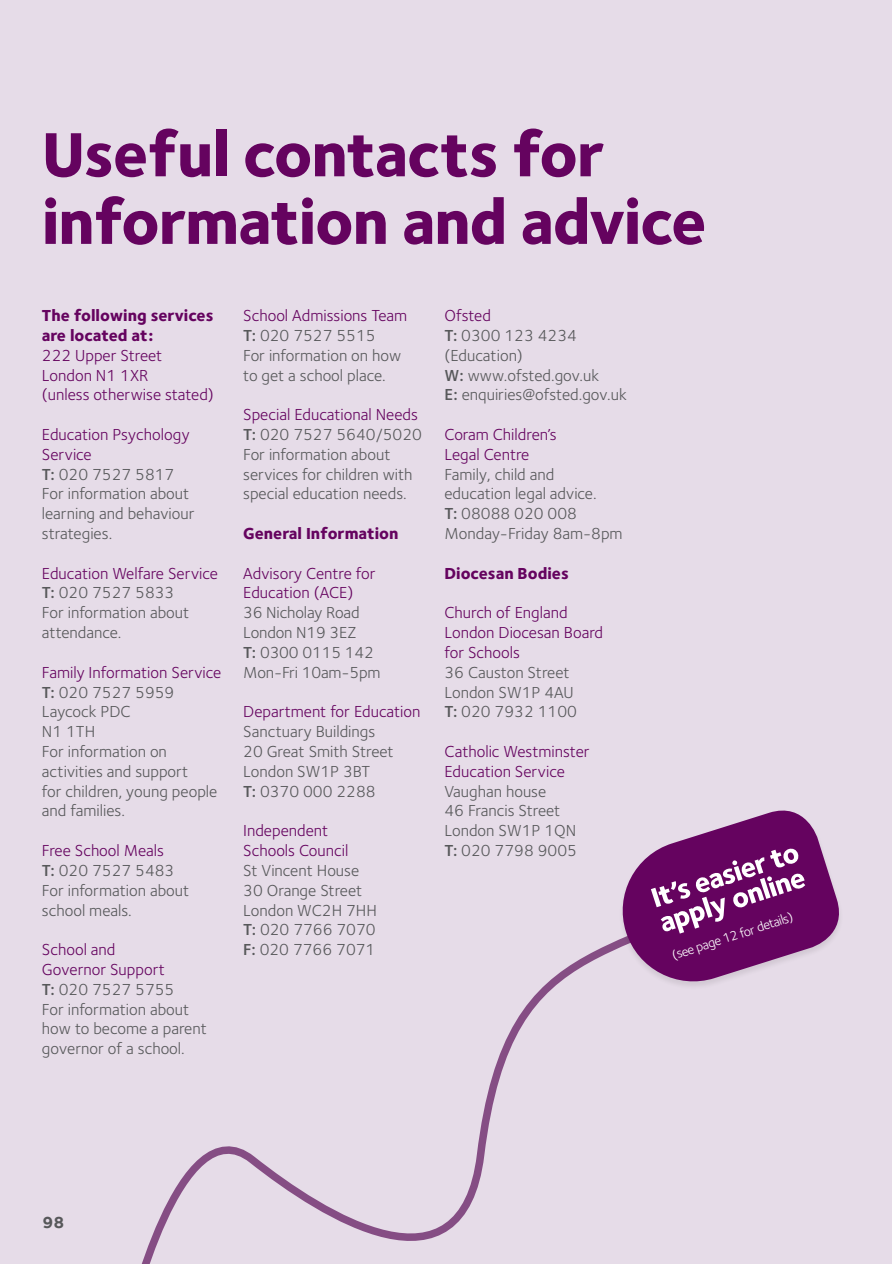
<style>
.page{position:relative;width:892px;height:1264px;background:#fff}
.page>*{position:absolute;margin:0;border:0;box-sizing:border-box;transform-origin:0 0}
.t1{font:800 64.5px/67.5px "Foundry Sterling";letter-spacing:-.02em;color:#65035f}
._4_Body_copy{font:16.5px/19.8px "Foundry Sterling";color:#57585a}
._4_Body_copy-2{font:16.5px/19.8px "Foundry Sterling";color:#65035f}
._5_Subhead_11pt__Ext{font:800 16.5px/19.8px "Foundry Sterling";color:#65035f}
.t2{font:800 16.5px "Foundry Sterling";color:#57585a}
._4_Body_copy-3{font:13.5px "Foundry Sterling";color:#fff}
.s1{font-weight:600}
</style>
<div class="page">
<div style="left:0;top:0;width:891px;height:1263px;background:#e6dce8"></div>
<svg style="left:142px;top:942px;width:472px;height:321px"></svg>
<svg style="left:614px;top:810px;width:226px;height:176px"></svg>
<p class="t1" style="left:42px;top:119px;width:666px">Useful contacts for information and advice</p>
<p class="_5_Subhead_11pt__Ext" style="left:42px;top:305px;width:173px">The following services are located at:</p>
<p class="_4_Body_copy-2" style="left:42px;top:345px;width:122px">222 Upper Street</p>
<p class="_4_Body_copy-2" style="left:42px;top:364px;width:108px">London N1 1XR</p>
<p class="_4_Body_copy-2" style="left:42px;top:384px;width:173px">(unless otherwise stated)</p>
<p class="_4_Body_copy-2" style="left:42px;top:424px;width:149px">Education Psychology<br>Service</p>
<p class="_4_Body_copy" style="left:42px;top:463px;width:134px"><span class="s1">T:</span> 020 7527 5817</p>
<p class="_4_Body_copy" style="left:42px;top:483px;width:154px">For information about learning and behaviour strategies.</p>
<p class="_4_Body_copy-2" style="left:42px;top:562px;width:177px">Education Welfare Service</p>
<p class="_4_Body_copy" style="left:42px;top:582px;width:134px"><span class="s1">T:</span> 020 7527 5833</p>
<p class="_4_Body_copy" style="left:42px;top:602px;width:149px">For information about attendance.</p>
<p class="_4_Body_copy-2" style="left:42px;top:661px;width:181px">Family Information Service</p>
<p class="_4_Body_copy" style="left:42px;top:681px;width:134px"><span class="s1">T:</span> 020 7527 5959</p>
<p class="_4_Body_copy" style="left:42px;top:701px;width:90px">Laycock PDC</p>
<p class="_4_Body_copy" style="left:42px;top:721px;width:177px">N1 1TH<br>For information on activities and support<br>for children, young people and families.</p>
<p class="_4_Body_copy-2" style="left:42px;top:840px;width:124px">Free School Meals</p>
<p class="_4_Body_copy" style="left:42px;top:859px;width:134px"><span class="s1">T:</span> 020 7527 5483</p>
<p class="_4_Body_copy" style="left:42px;top:879px;width:149px">For information about school meals.</p>
<p class="_4_Body_copy-2" style="left:42px;top:939px;width:124px">School and<br>Governor Support</p>
<p class="_4_Body_copy" style="left:42px;top:978px;width:134px"><span class="s1">T:</span> 020 7527 5755</p>
<p class="_4_Body_copy" style="left:42px;top:998px;width:166px">For information about how to become a parent governor of a school.</p>
<p class="_4_Body_copy-2" style="left:243px;top:305px;width:165px">School Admissions Team</p>
<p class="_4_Body_copy" style="left:243px;top:325px;width:134px"><span class="s1">T:</span> 020 7527 5515</p>
<p class="_4_Body_copy" style="left:243px;top:345px;width:160px">For information on how to get a school place.</p>
<p class="_4_Body_copy-2" style="left:243px;top:404px;width:176px">Special Educational Needs</p>
<p class="_4_Body_copy" style="left:243px;top:424px;width:180px"><span class="s1">T:</span> 020 7527 5640/5020</p>
<p class="_4_Body_copy" style="left:243px;top:444px;width:171px">For information about services for children with special education needs.</p>
<p class="_5_Subhead_11pt__Ext" style="left:243px;top:523px;width:157px">General Information</p>
<p class="_4_Body_copy-2" style="left:243px;top:562px;width:134px">Advisory Centre for<br>Education (ACE)</p>
<p class="_4_Body_copy" style="left:243px;top:602px;width:118px">36 Nicholay Road</p>
<p class="_4_Body_copy" style="left:243px;top:622px;width:132px">London N19 3EZ<br><span class="s1">T:</span> 0300 0115 142</p>
<p class="_4_Body_copy" style="left:243px;top:661px;width:139px">Mon-Fri 10am-5pm</p>
<p class="_4_Body_copy-2" style="left:243px;top:701px;width:179px">Department for Education</p>
<p class="_4_Body_copy" style="left:243px;top:721px;width:134px">Sanctuary Buildings</p>
<p class="_4_Body_copy" style="left:243px;top:741px;width:152px">20 Great Smith Street</p>
<p class="_4_Body_copy" style="left:243px;top:760px;width:129px">London SW1P 3BT</p>
<p class="_4_Body_copy" style="left:243px;top:780px;width:134px"><span class="s1">T:</span> 0370 000 2288</p>
<p class="_4_Body_copy-2" style="left:243px;top:820px;width:107px">Independent<br>Schools Council</p>
<p class="_4_Body_copy" style="left:243px;top:859px;width:118px">St Vincent House</p>
<p class="_4_Body_copy" style="left:243px;top:879px;width:120px">30 Orange Street</p>
<p class="_4_Body_copy" style="left:243px;top:899px;width:135px">London WC2H 7HH</p>
<p class="_4_Body_copy" style="left:243px;top:919px;width:134px"><span class="s1">T:</span> 020 7766 7070</p>
<p class="_4_Body_copy" style="left:243px;top:939px;width:134px"><span class="s1">F:</span> 020 7766 7071</p>
<p class="_4_Body_copy-2" style="left:444px;top:305px;width:48px">Ofsted</p>
<p class="_4_Body_copy" style="left:444px;top:325px;width:134px"><span class="s1">T:</span> 0300 123 4234 (Education)</p>
<p class="_4_Body_copy" style="left:444px;top:364px;width:156px"><span class="s1">W:</span> www.ofsted.gov.uk</p>
<p class="_4_Body_copy" style="left:444px;top:384px;width:184px"><span class="s1">E:</span> enquiries@ofsted.gov.uk</p>
<p class="_4_Body_copy-2" style="left:444px;top:424px;width:114px">Coram Children’s<br>Legal Centre</p>
<p class="_4_Body_copy" style="left:444px;top:463px;width:154px">Family, child and education legal advice.</p>
<p class="_4_Body_copy" style="left:444px;top:503px;width:134px"><span class="s1">T:</span> 08088 020 008</p>
<p class="_4_Body_copy" style="left:444px;top:523px;width:180px">Monday-Friday 8am-8pm</p>
<p class="_5_Subhead_11pt__Ext" style="left:444px;top:562px;width:126px">Diocesan Bodies</p>
<p class="_4_Body_copy-2" style="left:444px;top:602px;width:160px">Church of England<br>London Diocesan Board for Schools</p>
<p class="_4_Body_copy" style="left:444px;top:661px;width:126px">36 Causton Street</p>
<p class="_4_Body_copy" style="left:444px;top:681px;width:131px">London SW1P 4AU</p>
<p class="_4_Body_copy" style="left:444px;top:701px;width:134px"><span class="s1">T:</span> 020 7932 1100</p>
<p class="_4_Body_copy-2" style="left:444px;top:741px;width:147px">Catholic Westminster<br>Education Service</p>
<p class="_4_Body_copy" style="left:444px;top:780px;width:103px">Vaughan house</p>
<p class="_4_Body_copy" style="left:444px;top:800px;width:117px">46 Francis Street</p>
<p class="_4_Body_copy" style="left:444px;top:820px;width:133px">London SW1P 1QN</p>
<p class="_4_Body_copy" style="left:444px;top:840px;width:134px"><span class="s1">T:</span> 020 7798 9005</p>
<p class="_4_Body_copy-3" style="left:669px;top:946px;width:128px;rotate:-18deg">(see page 12 for details)</p>
<p class="t2" style="left:43px;top:1209px;width:23px">98</p>
</div>
